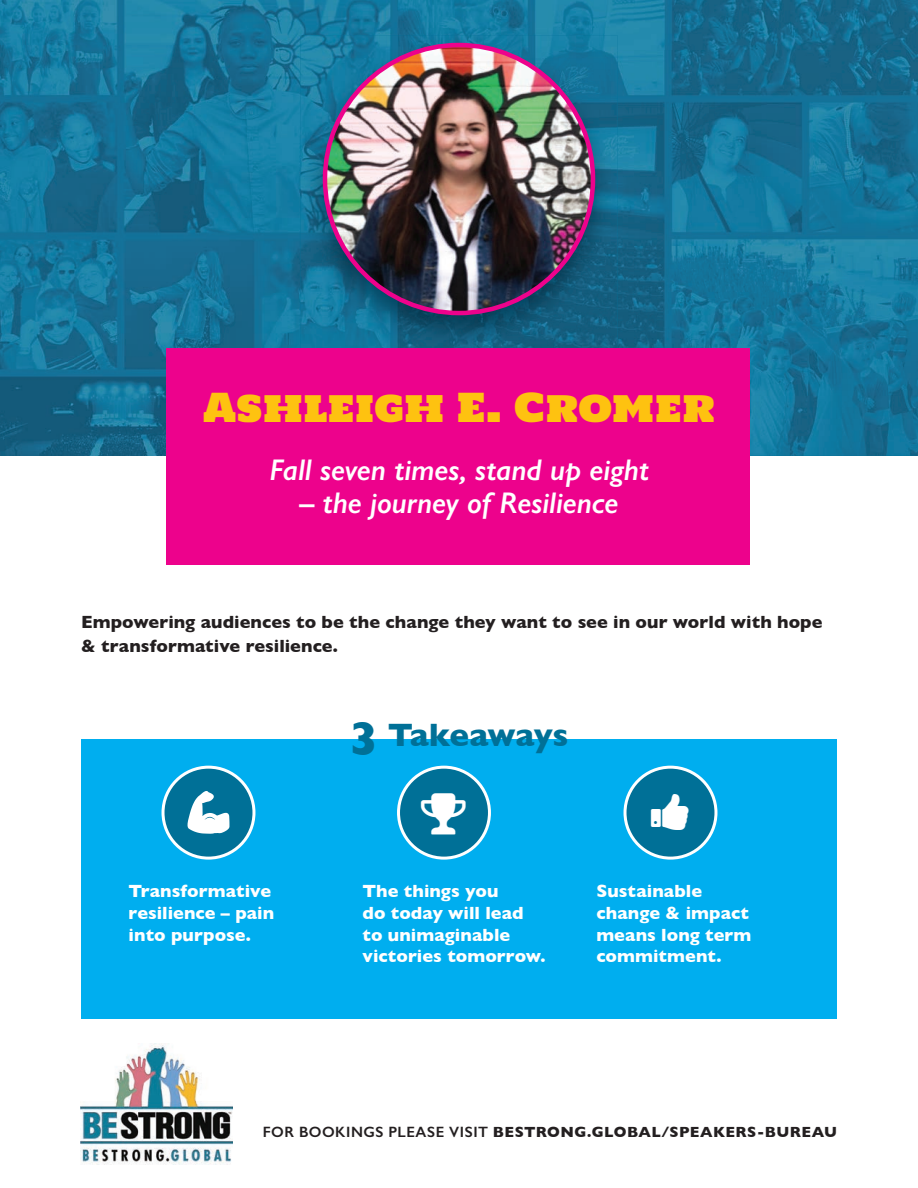
<style>
.page{position:relative;width:918px;height:1188px;background:#fff}
.page>*{position:absolute;margin:0;border:0;box-sizing:border-box;transform-origin:0 0}
.t1{font:39px "Holtwood One SC";letter-spacing:.005em;color:#fec210}
.t2{font:700 33px "Gill Sans";letter-spacing:-.015em;color:#007097}
.t3{font:italic 600 30px "Gill Sans";letter-spacing:-.005em;color:#fff}
.t4{font:700 18px/21.6px "Gill Sans";letter-spacing:.005em;color:#fff}
.t5{font:700 18px/24px "Gill Sans";letter-spacing:.005em;color:#231f20}
.t6{font:700 15px "Gill Sans";letter-spacing:.025em;color:#231f20}
.s1{font-size:48px}
.s2{font-weight:600}
</style>
<div class="page">
<img style="left:81px;top:1044px;width:151px;height:121px">
<img style="left:0;top:0;width:306px;height:456px">
<img style="left:306px;top:0;width:612px;height:50px">
<img style="left:618px;top:50px;width:300px;height:406px">
<div style="left:81px;top:739px;width:756px;height:279px;background:#00aeef"></div>
<img style="left:300px;top:35px;width:318px;height:313px">
<img style="left:325px;top:45px;width:268px;height:268px;border-radius:134px">
<div style="left:166px;top:348px;width:584px;height:217px;background:#ed028c"></div>
<div style="left:163px;top:767px;width:91px;height:91px;background:#007097;border-radius:50%"></div>
<div style="left:162px;top:766px;width:93px;height:94px;border:3px solid #fff;border-radius:50%"></div>
<div style="left:399px;top:767px;width:90px;height:91px;background:#007097;border-radius:50%"></div>
<div style="left:397px;top:766px;width:94px;height:94px;border:3px solid #fff;border-radius:50%"></div>
<div style="left:625px;top:767px;width:91px;height:91px;background:#007097;border-radius:50%"></div>
<div style="left:624px;top:766px;width:93px;height:94px;border:3px solid #fff;border-radius:50%"></div>
<svg style="left:187px;top:791px;width:43px;height:43px"></svg>
<h1 class="t1" style="left:203px;top:386px;width:514px">Ashleigh E. Cromer</h1>
<h3 class="t3" style="left:269px;top:452px;width:381px">Fall seven times, stand up eight</h3>
<h3 class="t3" style="left:299px;top:485px;width:321px">– the journey of Resilience</h3>
<p class="t5" style="left:81px;top:609px;width:743px">Empowering audiences to be the change they want to see in our world with hope &amp; transformative resilience.</p>
<h2 class="t2" style="left:350px;top:709px;width:220px"><span class="s1">3</span> Takeaways</h2>
<p class="t4" style="left:129px;top:880px;width:147px">Transformative resilience – pain into purpose.</p>
<p class="t4" style="left:363px;top:880px;width:185px">The things you<br>do today will lead to unimaginable victories tomorrow.</p>
<p class="t4" style="left:596px;top:880px;width:157px">Sustainable change &amp; impact means long term commitment.</p>
<p class="t6" style="left:263px;top:1120px;width:576px"><span class="s2">FOR BOOKINGS PLEASE VISIT</span> BESTRONG.GLOBAL/SPEAKERS-BUREAU</p>
</div>
